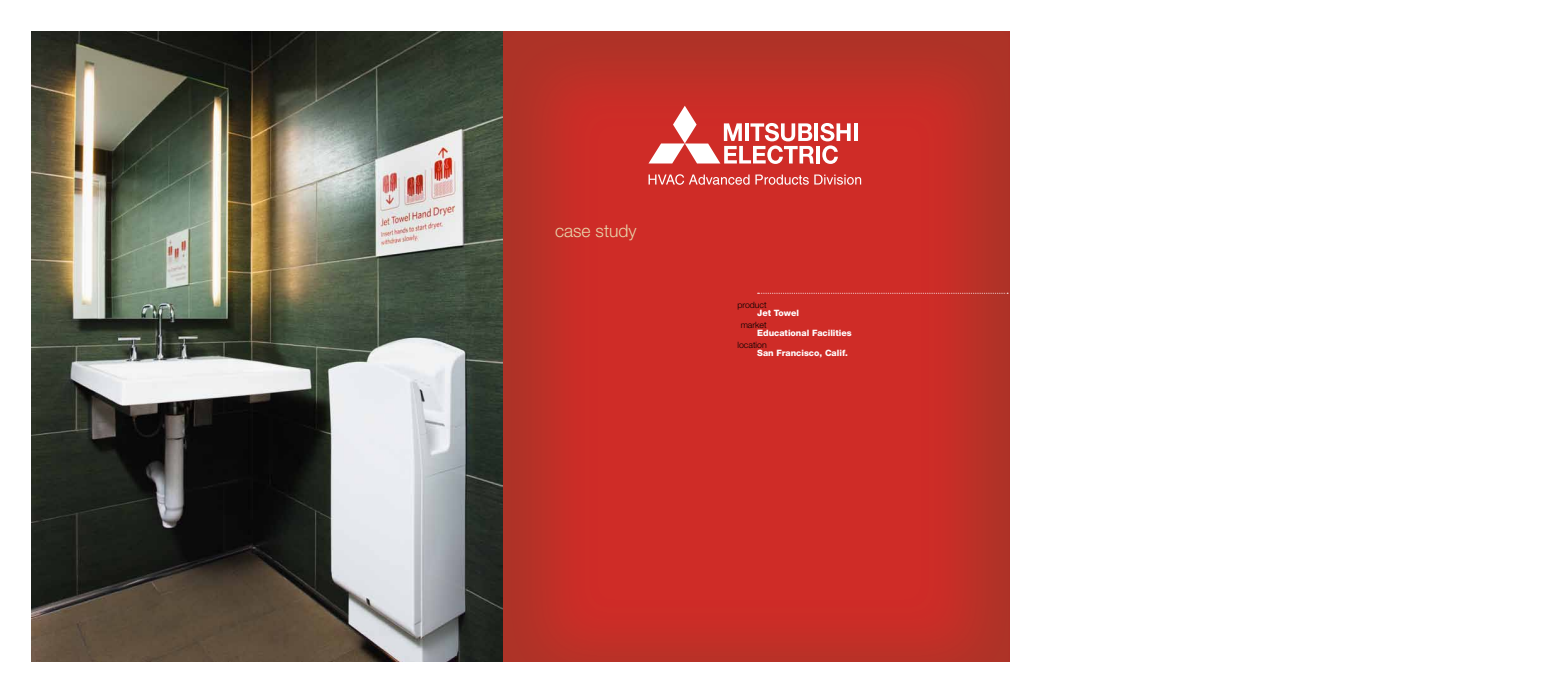
<style>
.page{position:relative;width:1544px;height:693px;background:#fff}
.page>*{position:absolute;margin:0;border:0;box-sizing:border-box;transform-origin:0 0}
.t1{font:300 17.5px "Helvetica Neue";color:#e8d3aa}
.t2{font:800 8.75px "Helvetica Neue";color:#fff}
.t3{font:300 8.75px "Helvetica Neue";color:#000}
</style>
<div class="page">
<img style="left:32px;top:32px;width:977px;height:630px">
<svg style="left:757px;top:293px;width:251px;height:1px"></svg>
<hr style="left:814px;top:123px;width:4px;height:18px;background:#fff">
<svg style="left:853px;top:123px;width:4px;height:18px"></svg>
<svg style="left:648px;top:106px;width:166px;height:58px"></svg>
<hr style="left:816px;top:146px;width:4px;height:18px;background:#fff">
<svg style="left:820px;top:123px;width:30px;height:41px"></svg>
<svg style="left:648px;top:174px;width:101px;height:11px"></svg>
<svg style="left:755px;top:175px;width:106px;height:10px"></svg>
<h1 class="t1" style="left:555px;top:220px;width:83px">case study</h1>
<p class="t3" style="left:737px;top:300px;width:31px">product</p>
<p class="t3" style="left:740px;top:320px;width:28px">market</p>
<p class="t3" style="left:737px;top:340px;width:31px">location</p>
<p class="t2" style="left:757px;top:307px;width:43px">Jet Towel</p>
<p class="t2" style="left:757px;top:328px;width:96px">Educational Facilities</p>
<p class="t2" style="left:757px;top:348px;width:92px">San Francisco, Calif.</p>
</div>
